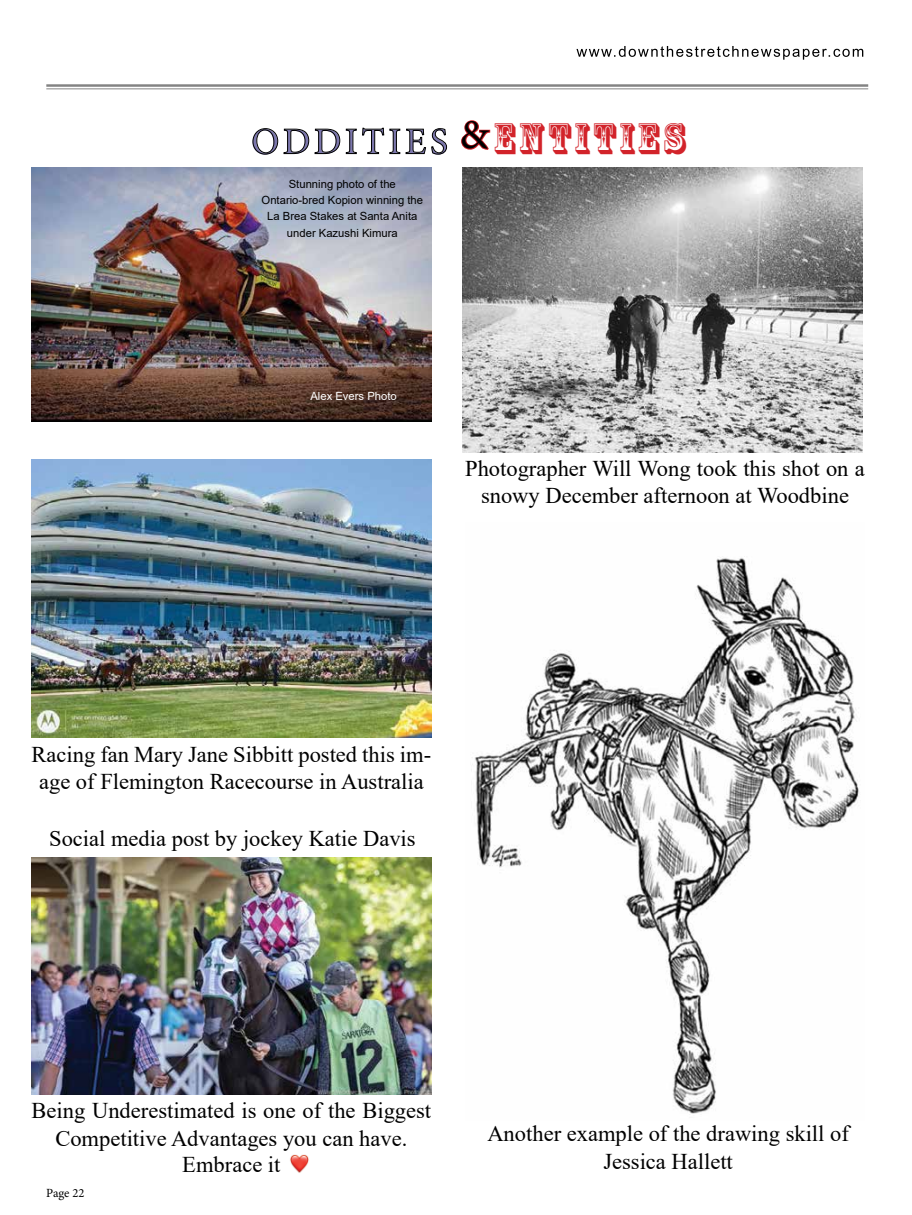
<style>
.page{position:relative;width:912px;height:1215px;background:#fff}
.page>*{position:absolute;margin:0;border:0;box-sizing:border-box;transform-origin:0 0}
.t1{font:37.5px "Minion Pro";letter-spacing:.095em;color:#7c77ad}
.t2{font:22.5px/27.5px "Times New Roman";color:#000;text-align:center}
.t3{font:12.5px "Minion Pro";color:#000}
.t4{font:11.25px/16.2px "Arial";color:#000;text-align:center}
.t5{font:11.25px "Arial";color:#fff}
.s1{font-size:41.12px;color:#000}
.s2{font-family:"Rosewood Std";font-size:41.12px;color:#d2232a}
</style>
<div class="page">
<img style="left:32px;top:857px;width:399px;height:238px">
<hr style="left:46px;top:84px;width:822px;height:3px;background:#000">
<hr style="left:46px;top:88px;width:822px;height:1px;background:#000">
<svg style="left:576px;top:46px;width:287px;height:14px"></svg>
<svg style="left:252px;top:127px;width:195px;height:28px"></svg>
<svg style="left:461px;top:120px;width:30px;height:30px"></svg>
<img style="left:462px;top:167px;width:400px;height:285px">
<img style="left:32px;top:167px;width:399px;height:254px">
<img style="left:32px;top:460px;width:399px;height:277px">
<img style="left:290px;top:1154px;width:19px;height:19px">
<img style="left:472px;top:558px;width:387px;height:556px">
<h1 class="t1" style="left:251px;top:116px;width:435px">ODDITIES <span class="s1">&amp;</span><span class="s2">ENTITIES</span></h1>
<p class="t4" style="left:261px;top:176px;width:163px">Stunning photo of the<br>Ontario-bred Kopion winning the<br>La Brea Stakes at Santa Anita under Kazushi Kimura</p>
<p class="t5" style="left:310px;top:388px;width:88px">Alex Evers Photo</p>
<p class="t2" style="left:465px;top:454px;width:401px">Photographer Will Wong took this shot on a snowy December afternoon at Woodbine</p>
<p class="t2" style="left:32px;top:740px;width:401px">Racing fan Mary Jane Sibbitt posted this im&shy;age of Flemington Racecourse in Australia</p>
<p class="t2" style="left:49px;top:824px;width:368px">Social media post by jockey Katie Davis</p>
<p class="t2" style="left:32px;top:1097px;width:401px;line-height:26.9px">Being Underestimated is one of the Biggest<br>Competitive Advantages you can have.<br>Embrace it</p>
<p class="t3" style="left:46px;top:1185px;width:40px">Page 22</p>
<p class="t2" style="left:487px;top:1119px;width:363px">Another example of the drawing skill of<br>Jessica Hallett</p>
</div>
